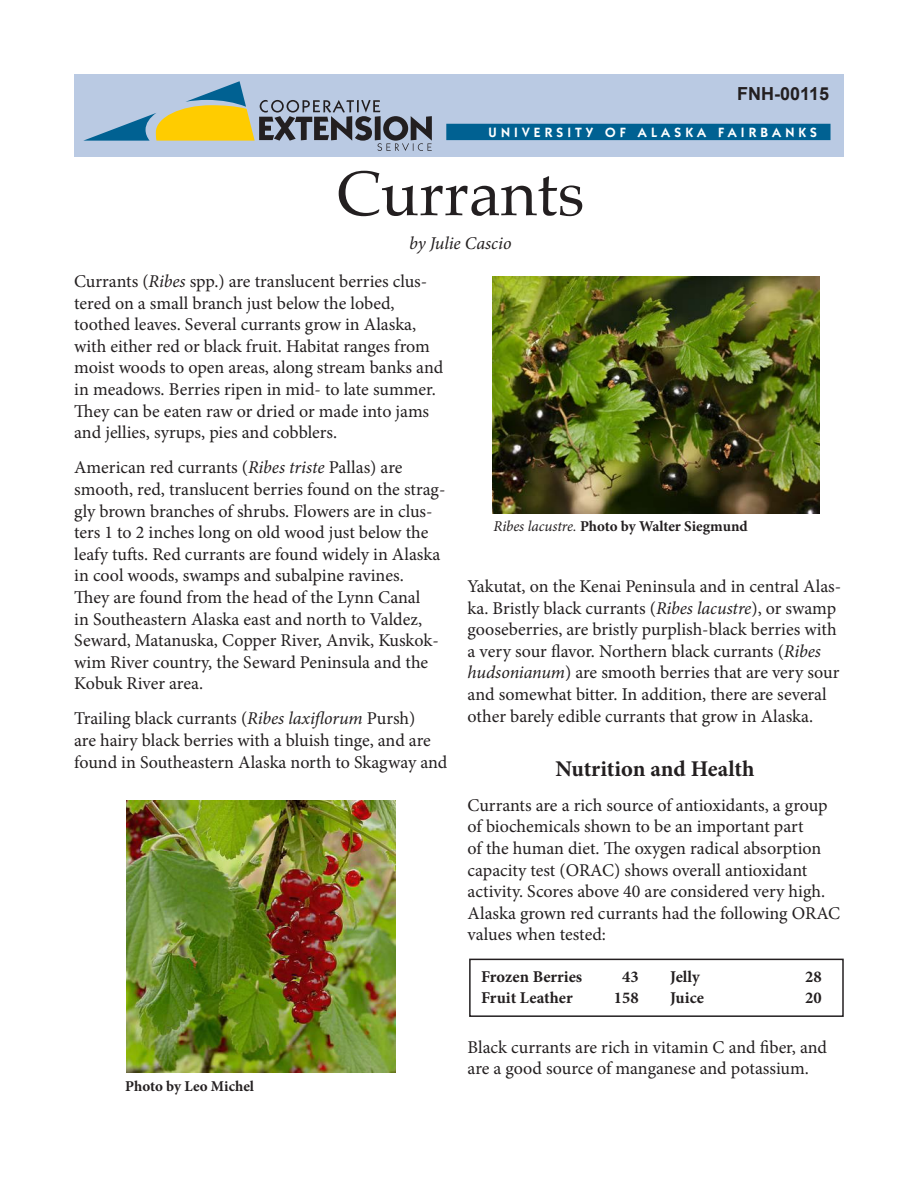
<style>
.page{position:relative;width:918px;height:1188px;background:#fff}
.page>*{position:absolute;margin:0;border:0;box-sizing:border-box;transform-origin:0 0}
.t1{font:63px "Palatino";color:#231f20}
.Heading{font:700 22.5px "Minion Pro";letter-spacing:-.005em;color:#231f20}
.Body_text{font:18px/21.6px "Minion Pro";color:#231f20}
.Author{font:italic 18px "Minion Pro";letter-spacing:-.005em;color:#231f20}
.t2{font:700 18px "Arial";color:#231f20}
.t3{font:700 16.5px "Minion Pro";color:#231f20}
.Recipe_Title{font:700 15px "Minion Pro";letter-spacing:-.005em;color:#231f20}
.Subhead_1{font:600 13.5px "Itc Kabel";letter-spacing:.31em;color:#fff}
.s1{font-style:italic}
.s2{font-weight:400;font-style:italic}
</style>
<div class="page">
<div style="left:469px;top:959px;width:375px;height:58px;border:2px solid #231f20"></div>
<img style="left:127px;top:800px;width:269px;height:272px">
<img style="left:492px;top:277px;width:327px;height:236px">
<div style="left:74px;top:74px;width:770px;height:83px;background:#bacae3"></div>
<div style="left:446px;top:124px;width:385px;height:16px;background:#006192"></div>
<svg style="left:83px;top:81px;width:349px;height:70px"></svg>
<p class="t2" style="left:737px;top:82px;width:94px">FNH-00115</p>
<p class="Subhead_1" style="left:489px;top:124px;width:330px">UNIVERSITY OF ALASKA FAIRBANKS</p>
<p class="t1" style="left:337px;top:141px;width:249px">Currants</p>
<p class="Author" style="left:409px;top:231px;width:104px">by Julie Cascio</p>
<p class="Body_text" style="left:74px;top:271px;width:371px">Currants (<span class="s1">Ribes</span> spp.) are translucent berries clus&shy;tered on a small branch just below the lobed, toothed leaves. Several currants grow in Alaska, with either red or black fruit. Habitat ranges from moist woods to open areas, along stream banks and in meadows. Berries ripen in mid- to late summer.<br>They can be eaten raw or dried or made into jams and jellies, syrups, pies and cobblers.</p>
<p class="Body_text" style="left:74px;top:457px;width:373px">American red currants (<span class="s1">Ribes triste</span> Pallas) are smooth, red, translucent berries found on the strag&shy;gly brown branches of shrubs. Flowers are in clus&shy;ters 1 to 2 inches long on old wood just below the leafy tufts. Red currants are found widely in Alaska in cool woods, swamps and subalpine ravines.<br>They are found from the head of the Lynn Canal<br>in Southeastern Alaska east and north to Valdez, Seward, Matanuska, Copper River, Anvik, Kuskok&shy;wim River country, the Seward Peninsula and the Kobuk River area.</p>
<p class="Body_text" style="left:74px;top:708px;width:375px">Trailing black currants (<span class="s1">Ribes laxiflorum</span> Pursh)<br>are hairy black berries with a bluish tinge, and are found in Southeastern Alaska north to Skagway and</p>
<p class="Recipe_Title" style="left:125px;top:1076px;width:130px">Photo by Leo Michel</p>
<p class="Recipe_Title" style="left:494px;top:516px;width:256px"><span class="s2">Ribes lacustre.</span> Photo by Walter Siegmund</p>
<p class="Body_text" style="left:468px;top:576px;width:375px">Yakutat, on the Kenai Peninsula and in central Alas&shy;ka. Bristly black currants (<span class="s1">Ribes lacustre</span>), or swamp gooseberries, are bristly purplish-black berries with a very sour flavor. Northern black currants (<span class="s1">Ribes hudsonianum</span>) are smooth berries that are very sour and somewhat bitter. In addition, there are several other barely edible currants that grow in Alaska.</p>
<p class="Heading" style="left:555px;top:753px;width:201px">Nutrition and Health</p>
<p class="Body_text" style="left:468px;top:794px;width:374px">Currants are a rich source of antioxidants, a group of biochemicals shown to be an important part<br>of the human diet. The oxygen radical absorption capacity test (ORAC) shows overall antioxidant activity. Scores above 40 are considered very high.<br>Alaska grown red currants had the following ORAC values when tested:</p>
<p class="t3" style="left:481px;top:965px;width:103px">Frozen Berries</p>
<p class="t3" style="left:622px;top:965px;width:18px">43</p>
<p class="t3" style="left:670px;top:965px;width:31px">Jelly</p>
<p class="t3" style="left:805px;top:965px;width:18px">28</p>
<p class="t3" style="left:481px;top:986px;width:93px">Fruit Leather</p>
<p class="t3" style="left:614px;top:986px;width:26px">158</p>
<p class="t3" style="left:670px;top:986px;width:35px">Juice</p>
<p class="t3" style="left:805px;top:986px;width:18px">20</p>
<p class="Body_text" style="left:468px;top:1036px;width:361px">Black currants are rich in vitamin C and fiber, and are a good source of manganese and potassium.</p>
</div>
